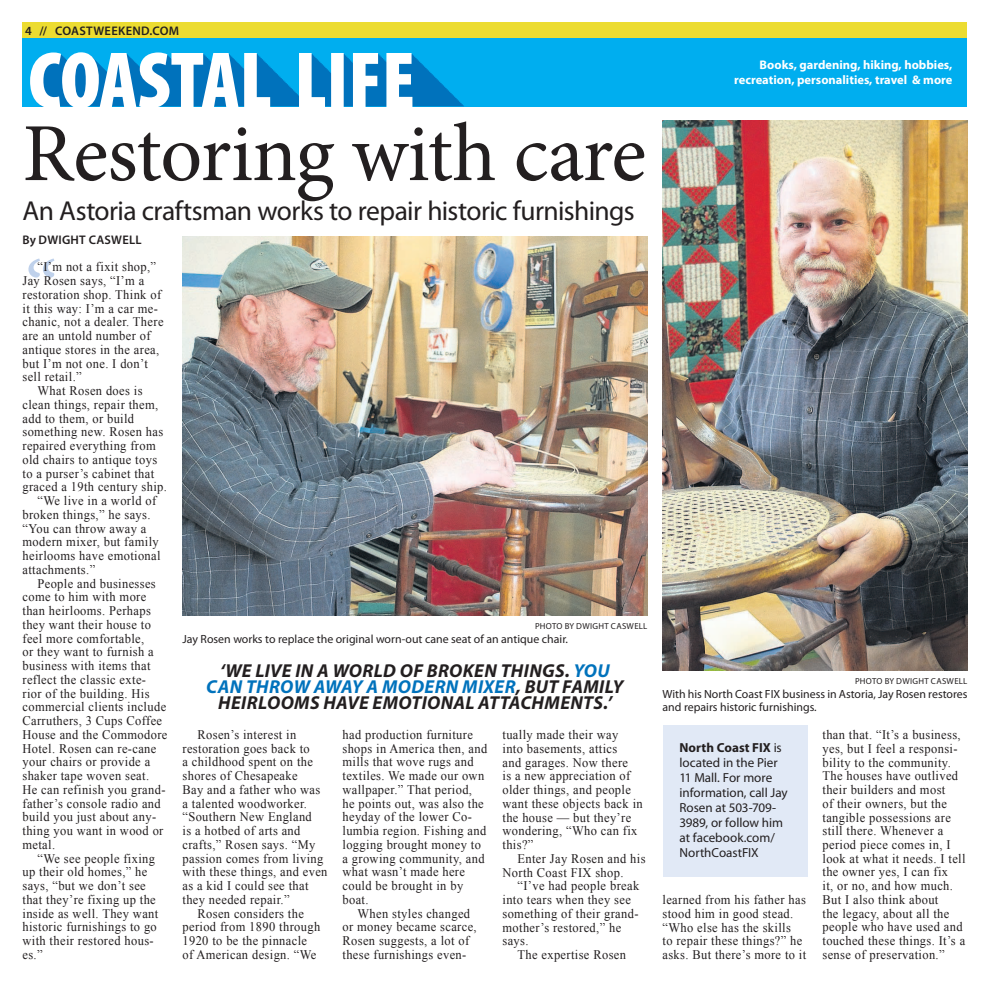
<style>
.page{position:relative;width:990px;height:990px;background:#fff}
.page>*{position:absolute;margin:0;border:0;box-sizing:border-box;transform-origin:0 0}
.t1{font:82.5px "Minion Pro";letter-spacing:-.015em;color:#231f20}
.t2{font:82.5px "Minion Pro";color:#bfd1eb}
.t3{font:27.5px "Myriad Pro";letter-spacing:-.025em;color:#231f20}
.t4{font:italic 700 18.75px/16.2px "Myriad Pro";letter-spacing:.015em;color:#231f20;text-align:center}
.t5{font:13.12px/13.8px "Times New Roman";letter-spacing:.03em;color:#231f20;scale:.95 1}
.t6{font:13.12px/15px "Myriad Pro";letter-spacing:-.005em;color:#231f20}
.t7{font:700 12.5px/15px "Myriad Pro";color:#fff;text-align:right}
.t8{font:600 12.5px "Myriad Pro";letter-spacing:.02em;color:#231f20}
.t9{font:11.88px/13.8px "Myriad Pro";color:#231f20}
.t10{font:8.75px "Myriad Pro";letter-spacing:.035em;color:#231f20}
.s1{color:#0072bc}
.s2{font-weight:700}
</style>
<div class="page">
<div style="left:23px;top:35px;width:945px;height:71px;background:#00aeef"></div>
<div style="left:23px;top:23px;width:945px;height:15px;background:#ecdc31"></div>
<svg style="left:30px;top:52px;width:434px;height:55px"></svg>
<img style="left:183px;top:237px;width:465px;height:378px">
<img style="left:663px;top:120px;width:305px;height:550px">
<div style="left:663px;top:725px;width:145px;height:151px;background:#e1e9f6"></div>
<p class="t8" style="left:25px;top:26px;width:156px">4 // COASTWEEKEND.COM</p>
<h1 class="t1" style="left:22px;top:121px;width:625px">Restoring with care</h1>
<h2 class="t3" style="left:22px;top:200px;width:614px">An Astoria craftsman works to repair historic furnishings</h2>
<p class="t8" style="left:23px;top:236px;width:121px">By DWIGHT CASWELL</p>
<p class="t5" style="left:38px;top:261px;width:126px">“I’m not a fixit shop,”</p>
<p class="t5" style="left:22px;top:275px;width:130px">Jay Rosen says, “I’m a</p>
<p class="t5" style="left:22px;top:289px;width:147px">restoration shop. Think of</p>
<p class="t5" style="left:22px;top:303px;width:144px">it this way: I’m a car me-</p>
<p class="t5" style="left:22px;top:316px;width:150px">chanic, not a dealer. There</p>
<p class="t5" style="left:22px;top:330px;width:136px">are an untold number of</p>
<p class="t5" style="left:22px;top:344px;width:146px">antique stores in the area,</p>
<p class="t5" style="left:22px;top:358px;width:134px">but I’m not one. I don’t</p>
<p class="t5" style="left:22px;top:371px;width:64px">sell retail.”</p>
<p class="t5" style="left:38px;top:385px;width:112px">What Rosen does is</p>
<p class="t5" style="left:22px;top:399px;width:144px">clean things, repair them,</p>
<p class="t5" style="left:22px;top:413px;width:119px">add to them, or build</p>
<p class="t5" style="left:22px;top:426px;width:150px">something new. Rosen has</p>
<p class="t5" style="left:22px;top:440px;width:142px">repaired everything from</p>
<p class="t5" style="left:22px;top:454px;width:143px">old chairs to antique toys</p>
<p class="t5" style="left:22px;top:468px;width:140px">to a purser’s cabinet that</p>
<p class="t5" style="left:22px;top:481px;width:154px">graced a 19th century ship.</p>
<p class="t5" style="left:38px;top:495px;width:126px">“We live in a world of</p>
<p class="t5" style="left:22px;top:509px;width:136px">broken things,” he says.</p>
<p class="t5" style="left:22px;top:523px;width:132px">“You can throw away a</p>
<p class="t5" style="left:22px;top:536px;width:145px">modern mixer, but family</p>
<p class="t5" style="left:22px;top:550px;width:147px">heirlooms have emotional</p>
<p class="t5" style="left:22px;top:564px;width:78px">attachments.”</p>
<p class="t5" style="left:38px;top:578px;width:126px">People and businesses</p>
<p class="t5" style="left:22px;top:591px;width:132px">come to him with more</p>
<p class="t5" style="left:22px;top:605px;width:137px">than heirlooms. Perhaps</p>
<p class="t5" style="left:22px;top:619px;width:137px">they want their house to</p>
<p class="t5" style="left:22px;top:633px;width:130px">feel more comfortable,</p>
<p class="t5" style="left:22px;top:646px;width:140px">or they want to furnish a</p>
<p class="t5" style="left:22px;top:660px;width:136px">business with items that</p>
<p class="t5" style="left:22px;top:674px;width:132px">reflect the classic exte-</p>
<p class="t5" style="left:22px;top:688px;width:135px">rior of the building. His</p>
<p class="t5" style="left:22px;top:701px;width:153px">commercial clients include</p>
<p class="t5" style="left:22px;top:715px;width:148px">Carruthers, 3 Cups Coffee</p>
<p class="t5" style="left:22px;top:729px;width:154px">House and the Commodore</p>
<p class="t5" style="left:22px;top:743px;width:142px">Hotel. Rosen can re-cane</p>
<p class="t5" style="left:22px;top:756px;width:136px">your chairs or provide a</p>
<p class="t5" style="left:22px;top:770px;width:135px">shaker tape woven seat.</p>
<p class="t5" style="left:22px;top:784px;width:152px">He can refinish you grand-</p>
<p class="t5" style="left:22px;top:798px;width:147px">father’s console radio and</p>
<p class="t5" style="left:22px;top:811px;width:142px">build you just about any-</p>
<p class="t5" style="left:22px;top:825px;width:150px">thing you want in wood or</p>
<p class="t5" style="left:22px;top:839px;width:36px">metal.</p>
<p class="t5" style="left:38px;top:853px;width:125px">“We see people fixing</p>
<p class="t5" style="left:22px;top:866px;width:133px">up their old homes,” he</p>
<p class="t5" style="left:22px;top:880px;width:131px">says, “but we don’t see</p>
<p class="t5" style="left:22px;top:894px;width:142px">that they’re fixing up the</p>
<p class="t5" style="left:22px;top:908px;width:144px">inside as well. They want</p>
<p class="t5" style="left:22px;top:921px;width:143px">historic furnishings to go</p>
<p class="t5" style="left:22px;top:935px;width:140px">with their restored hous-</p>
<p class="t5" style="left:22px;top:949px;width:23px">es.”</p>
<h1 class="t2" style="left:25px;top:259px;width:34px">“</h1>
<p class="t10" style="left:535px;top:623px;width:114px">PHOTO BY DWIGHT CASWELL</p>
<p class="t9" style="left:182px;top:633px;width:387px">Jay Rosen works to replace the original worn-out cane seat of an antique chair.</p>
<h3 class="t4" style="left:206px;top:663px;width:419px">‘WE LIVE IN A WORLD OF BROKEN THINGS. <span class="s1">YOU<br>CAN THROW AWAY A MODERN MIXER</span>, BUT FAMILY<br>HEIRLOOMS HAVE EMOTIONAL ATTACHMENTS.’</h3>
<p class="t5" style="left:198px;top:729px;width:106px">Rosen’s interest in</p>
<p class="t5" style="left:183px;top:743px;width:136px">restoration goes back to</p>
<p class="t5" style="left:183px;top:756px;width:139px">a childhood spent on the</p>
<p class="t5" style="left:183px;top:770px;width:123px">shores of Chesapeake</p>
<p class="t5" style="left:183px;top:784px;width:147px">Bay and a father who was</p>
<p class="t5" style="left:183px;top:798px;width:133px">a talented woodworker.</p>
<p class="t5" style="left:183px;top:811px;width:138px">“Southern New England</p>
<p class="t5" style="left:183px;top:825px;width:126px">is a hotbed of arts and</p>
<p class="t5" style="left:183px;top:839px;width:141px">crafts,” Rosen says. “My</p>
<p class="t5" style="left:183px;top:853px;width:150px">passion comes from living</p>
<p class="t5" style="left:183px;top:866px;width:154px">with these things, and even</p>
<p class="t5" style="left:183px;top:880px;width:134px">as a kid I could see that</p>
<p class="t5" style="left:183px;top:894px;width:114px">they needed repair.”</p>
<p class="t5" style="left:198px;top:908px;width:114px">Rosen considers the</p>
<p class="t5" style="left:183px;top:921px;width:147px">period from 1890 through</p>
<p class="t5" style="left:183px;top:935px;width:133px">1920 to be the pinnacle</p>
<p class="t5" style="left:183px;top:949px;width:143px">of American design. “We</p>
<p class="t5" style="left:343px;top:729px;width:154px">had production furniture shops in America then, and mills that wove rugs and textiles. We made our own wallpaper.” That period, he points out, was also the heyday of the lower Co&shy;lumbia region. Fishing and logging brought money to a growing community, and what wasn’t made here could be brought in by boat.</p>
<p class="t5" style="left:343px;top:908px;width:143px;text-indent:15px">When styles changed or money became scarce,<br>Rosen suggests, a lot of these furnishings even-</p>
<p class="t5" style="left:502px;top:729px;width:149px">tually made their way<br>into basements, attics<br>and garages. Now there<br>is a new appreciation of older things, and people want these objects back in the house — but they’re wondering, “Who can fix this?”</p>
<p class="t5" style="left:502px;top:853px;width:152px;text-indent:15px">Enter Jay Rosen and his<br>North Coast FIX shop.</p>
<p class="t5" style="left:502px;top:880px;width:145px;text-indent:15px">“I’ve had people break into tears when they see something of their grand&shy;mother’s restored,” he says.</p>
<p class="t5" style="left:517px;top:949px;width:116px">The expertise Rosen</p>
<p class="t7" style="left:734px;top:58px;width:220px">Books, gardening, hiking, hobbies, recreation, personalities, travel &amp; more</p>
<p class="t10" style="left:855px;top:678px;width:114px">PHOTO BY DWIGHT CASWELL</p>
<p class="t9" style="left:662px;top:688px;width:307px">With his North Coast FIX business in Astoria, Jay Rosen restores and repairs historic furnishings.</p>
<p class="t6" style="left:679px;top:742px;width:110px"><span class="s2">North Coast FIX</span> is located in the Pier<br>11 Mall. For more information, call Jay<br>Rosen at 503-709-<br>3989, or follow him at facebook.com/<br>NorthCoastFIX</p>
<p class="t5" style="left:662px;top:894px;width:153px">learned from his father has stood him in good stead. “Who else has the skills<br>to repair these things?” he asks. But there’s more to it</p>
<p class="t5" style="left:822px;top:729px;width:152px">than that. “It’s a business, yes, but I feel a responsi&shy;bility to the community.<br>The houses have outlived their builders and most<br>of their owners, but the tangible possessions are still there. Whenever a period piece comes in, I look at what it needs. I tell the owner yes, I can fix<br>it, or no, and how much.<br>But I also think about<br>the legacy, about all the people who have used and touched these things. It’s a sense of preservation.”</p>
</div>
